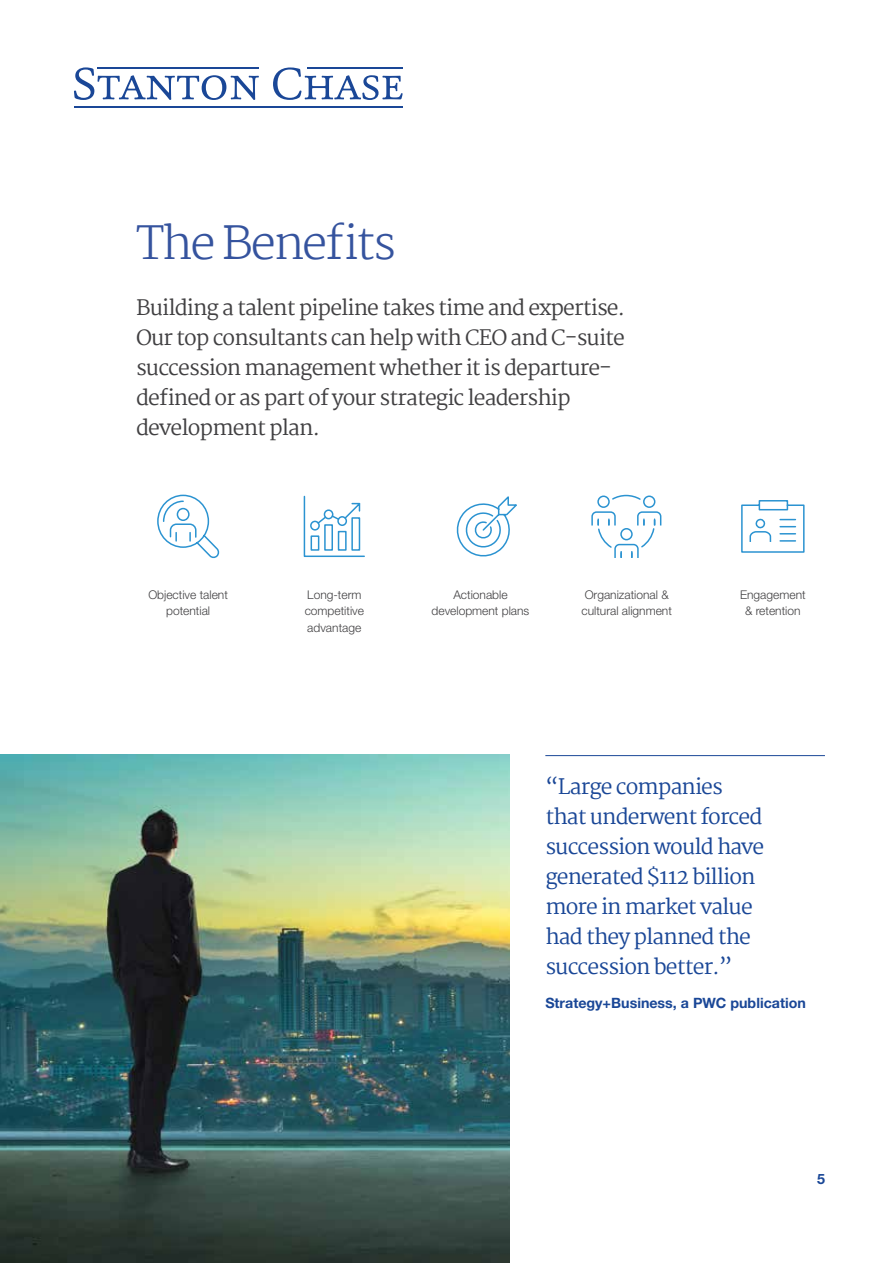
<style>
.page{position:relative;width:893px;height:1263px;background:#fff}
.page>*{position:absolute;margin:0;border:0;box-sizing:border-box;transform-origin:0 0}
.t1{font:200 45px "Martel";letter-spacing:-.05em;color:#35539e}
.t2{font:21px/30px "Martel";letter-spacing:-.04em;color:#414042}
.t3{font:21px/30px "Martel";letter-spacing:-.04em;color:#1a4797}
.t4{font:700 14.25px "Helvetica Neue LT Pro";color:#1a4797}
.t5{font:300 12px/16.5px "Helvetica Neue LT Pro";color:#414042;text-align:center}
</style>
<div class="page">
<svg style="left:74px;top:67px;width:185px;height:33px"></svg>
<svg style="left:273px;top:67px;width:130px;height:33px"></svg>
<hr style="left:74px;top:106px;width:329px;height:2px;background:#1a4797">
<hr style="left:98px;top:67px;width:161px;height:2px;background:#1a4797">
<hr style="left:307px;top:67px;width:95px;height:2px;background:#1a4797">
<img style="left:0;top:755px;width:510px;height:508px">
<hr style="left:545px;top:755px;width:280px;height:1px;background:#1a4797">
<svg style="left:157px;top:494px;width:63px;height:65px"></svg>
<svg style="left:303px;top:495px;width:62px;height:63px"></svg>
<svg style="left:456px;top:496px;width:61px;height:61px"></svg>
<svg style="left:591px;top:494px;width:71px;height:64px"></svg>
<svg style="left:741px;top:500px;width:64px;height:53px"></svg>
<h1 class="t1" style="left:136px;top:217px;width:261px">The Benefits</h1>
<p class="t2" style="left:136px;top:293px;width:490px">Building a talent pipeline takes time and expertise.<br>Our top consultants can help with CEO and C-suite succession management whether it is departure&shy;defined or as part of your strategic leadership development plan.</p>
<p class="t5" style="left:148px;top:586px;width:81px">Objective talent potential</p>
<p class="t5" style="left:305px;top:586px;width:61px;text-align:left">Long-term competitive advantage</p>
<p class="t5" style="left:432px;top:586px;width:99px">Actionable development plans</p>
<p class="t5" style="left:581px;top:586px;width:92px;text-align:left">Organizational &amp; cultural alignment</p>
<p class="t5" style="left:740px;top:586px;width:67px">Engagement &amp; retention</p>
<p class="t3" style="left:545px;top:772px;width:220px">“Large companies that underwent forced succession would have generated $112 billion more in market value had they planned the succession better.”</p>
<p class="t4" style="left:545px;top:994px;width:262px">Strategy+Business, a PWC publication</p>
<p class="t4" style="left:817px;top:1170px;width:9px">5</p>
</div>
